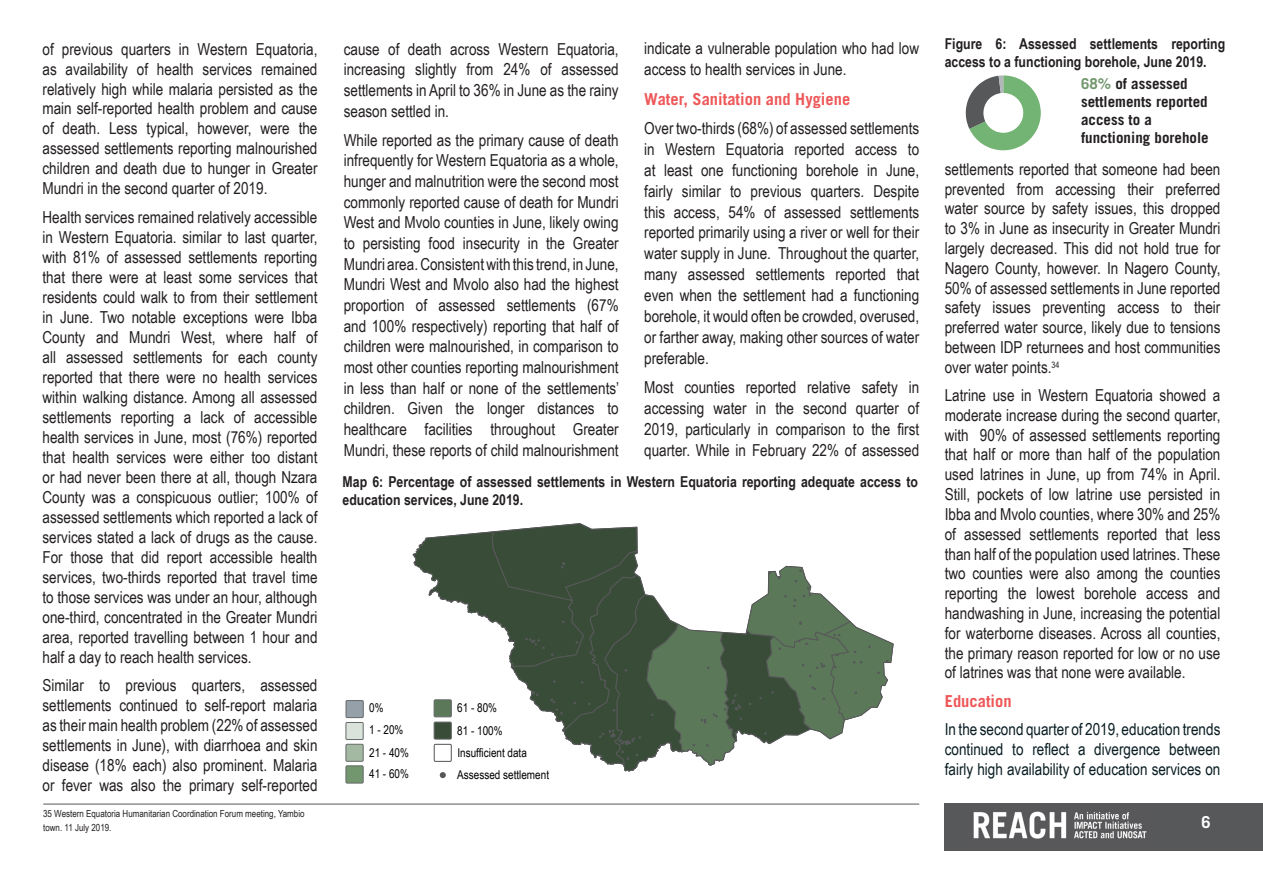
<style>
.page{position:relative;width:1263px;height:893px;background:#fff}
.page>*{position:absolute;margin:0;border:0;box-sizing:border-box;transform-origin:0 0}
.t1{font:105px "Chartwell Pies";color:#57585a}
.t2{font:16.5px/20px "Arial Narrow";color:#231f20;text-align:justify}
.t3{font:16.5px/19.8px "Arial Narrow";color:#091d23;text-align:justify}
.t4{font:700 16.5px "Trade Gothic LT Std";color:#ee5859}
.t5{font:700 16.5px "Trade Gothic LT Std";color:#fff}
.t6{font:700 15px/18px "Arial Narrow";color:#231f20}
.t7{font:700 15px/18px "Trade Gothic LT Std";color:#231f20}
.t8{font:12.15px/22.5px "Arial Narrow";color:#000}
.t9{font:9.75px/13.5px "Arial Narrow";color:#231f20}
.s1{color:#73b373}
.s2{color:#b1b6b9}
.s3{color:#fff}
.s4{color:#72976e}
</style>
<div class="page">
<div style="left:945px;top:804px;width:318px;height:47px;background:#57585a"></div>
<img style="left:973px;top:811px;width:174px;height:28px">
<hr style="left:43px;top:804px;width:876px;height:1px;background:#57585a">
<div style="left:346px;top:722px;width:17px;height:17px;background:#dae3d9"></div>
<div style="left:346px;top:722px;width:17px;height:18px;border:1px solid #66696a"></div>
<div style="left:346px;top:744px;width:17px;height:17px;background:#a4b9a2"></div>
<div style="left:346px;top:744px;width:17px;height:17px;border:1px solid #66696a"></div>
<div style="left:346px;top:766px;width:17px;height:17px;background:#72966e"></div>
<div style="left:346px;top:766px;width:17px;height:17px;border:1px solid #66696a"></div>
<div style="left:346px;top:700px;width:17px;height:18px;background:#95a0a9"></div>
<div style="left:346px;top:700px;width:17px;height:18px;border:1px solid #66696a"></div>
<svg style="left:413px;top:523px;width:480px;height:255px"></svg>
<div style="left:434px;top:722px;width:17px;height:17px;background:#394c38"></div>
<div style="left:434px;top:722px;width:18px;height:17px;border:1px solid #66696a"></div>
<p class="t2" style="left:43px;top:38px;width:276px">of previous quarters in Western Equatoria, as availability of health services remained relatively high while malaria persisted as the main self-reported health problem and cause of death. Less typical, however, were the assessed settlements reporting malnourished children and death due to hunger in Greater Mundri in the second quarter of 2019.</p>
<p class="t2" style="left:43px;top:206px;width:276px">Health services remained relatively accessible in Western Equatoria. similar to last quarter, with 81% of assessed settlements reporting that there were at least some services that residents could walk to from their settlement in June. Two notable exceptions were Ibba County and Mundri West, where half of all assessed settlements for each county reported that there were no health services within walking distance. Among all assessed settlements reporting a lack of accessible health services in June, most (76%) reported that health services were either too distant or had never been there at all, though Nzara County was a conspicuous outlier; 100% of assessed settlements which reported a lack of services stated a lack of drugs as the cause.<br>For those that did report accessible health services, two-thirds reported that travel time to those services was under an hour, although one-third, concentrated in the Greater Mundri area, reported travelling between 1 hour and half a day to reach health services.</p>
<p class="t2" style="left:43px;top:675px;width:276px">Similar to previous quarters, assessed settlements continued to self-report malaria as their main health problem (22% of assessed settlements in June), with diarrhoea and skin disease (18% each) also prominent. Malaria or fever was also the primary self-reported</p>
<p class="t9" style="left:43px;top:807px;width:263px">35 Western Equatoria Humanitarian Coordination Forum meeting, Yambio town. 11 July 2019.</p>
<p class="t2" style="left:344px;top:38px;width:276px;line-height:20.7px">cause of death across Western Equatoria, increasing slightly from 24% of assessed settlements in April to 36% in June as the rainy season settled in.</p>
<p class="t2" style="left:344px;top:129px;width:277px;line-height:20.7px">While reported as the primary cause of death infrequently for Western Equatoria as a whole, hunger and malnutrition were the second most commonly reported cause of death for Mundri West and Mvolo counties in June, likely owing to persisting food insecurity in the Greater Mundri area. Consistent with this trend, in June, Mundri West and Mvolo also had the highest proportion of assessed settlements (67% and 100% respectively) reporting that half of children were malnourished, in comparison to most other counties reporting malnourishment in less than half or none of the settlements’ children. Given the longer distances to healthcare facilities throughout Greater Mundri, these reports of child malnourishment</p>
<p class="t2" style="left:644px;top:38px;width:276px;line-height:20.9px">indicate a vulnerable population who had low access to health services in June.</p>
<p class="t4" style="left:644px;top:89px;width:207px">Water, Sanitation and Hygiene</p>
<p class="t2" style="left:644px;top:117px;width:276px;line-height:20.9px">Over two-thirds (68%) of assessed settlements in Western Equatoria reported access to at least one functioning borehole in June, fairly similar to previous quarters. Despite this access, 54% of assessed settlements reported primarily using a river or well for their water supply in June. Throughout the quarter, many assessed settlements reported that even when the settlement had a functioning borehole, it would often be crowded, overused, or farther away, making other sources of water preferable.</p>
<p class="t2" style="left:644px;top:376px;width:276px;line-height:20.9px">Most counties reported relative safety in accessing water in the second quarter of 2019, particularly in comparison to the first quarter. While in February 22% of assessed</p>
<p class="t6" style="left:343px;top:472px;width:577px">Map 6: Percentage of assessed settlements in Western Equatoria reporting adequate access to education services, June 2019.</p>
<p class="t8" style="left:369px;top:696px;width:16px">0%</p>
<p class="t8" style="left:369px;top:718px;width:41px">1 - 20%<br>21 - 40%</p>
<p class="t8" style="left:369px;top:762px;width:41px">41 - 60%</p>
<p class="t8" style="left:457px;top:696px;width:41px">61 - 80%</p>
<p class="t8" style="left:457px;top:741px;width:71px">Insufficient data</p>
<p class="t8" style="left:457px;top:719px;width:47px">81 - 100%</p>
<p class="t8" style="left:457px;top:763px;width:93px">Assessed settlement</p>
<p class="t6" style="left:945px;top:34px;width:282px">Figure 6: Assessed settlements reporting access to a functioning borehole, June 2019.</p>
<h1 class="t1" style="left:961px;top:48px;width:167px"><span class="s1">68</span>30+<span class="s2">2</span><span class="s3">A</span></h1>
<p class="t7" style="left:1081px;top:75px;width:129px"><span class="s4">68%</span> of assessed settlements reported access to a functioning borehole</p>
<p class="t2" style="left:945px;top:158px;width:277px">settlements reported that someone had been prevented from accessing their preferred water source by safety issues, this dropped to 3% in June as insecurity in Greater Mundri largely decreased. This did not hold true for Nagero County, however. In Nagero County, 50% of assessed settlements in June reported safety issues preventing access to their preferred water source, likely due to tensions between IDP returnees and host communities over water points.<sup>34</sup></p>
<p class="t2" style="left:945px;top:385px;width:277px">Latrine use in Western Equatoria showed a moderate increase during the second quarter, with 90% of assessed settlements reporting that half or more than half of the population used latrines in June, up from 74% in April.<br>Still, pockets of low latrine use persisted in Ibba and Mvolo counties, where 30% and 25% of assessed settlements reported that less than half of the population used latrines. These two counties were also among the counties reporting the lowest borehole access and handwashing in June, increasing the potential for waterborne diseases. Across all counties, the primary reason reported for low or no use of latrines was that none were available.</p>
<p class="t4" style="left:945px;top:691px;width:68px">Education</p>
<p class="t3" style="left:945px;top:719px;width:277px">In the second quarter of 2019, education trends continued to reflect a divergence between fairly high availability of education services on</p>
<p class="t5" style="left:1201px;top:812px;width:11px">6</p>
</div>
